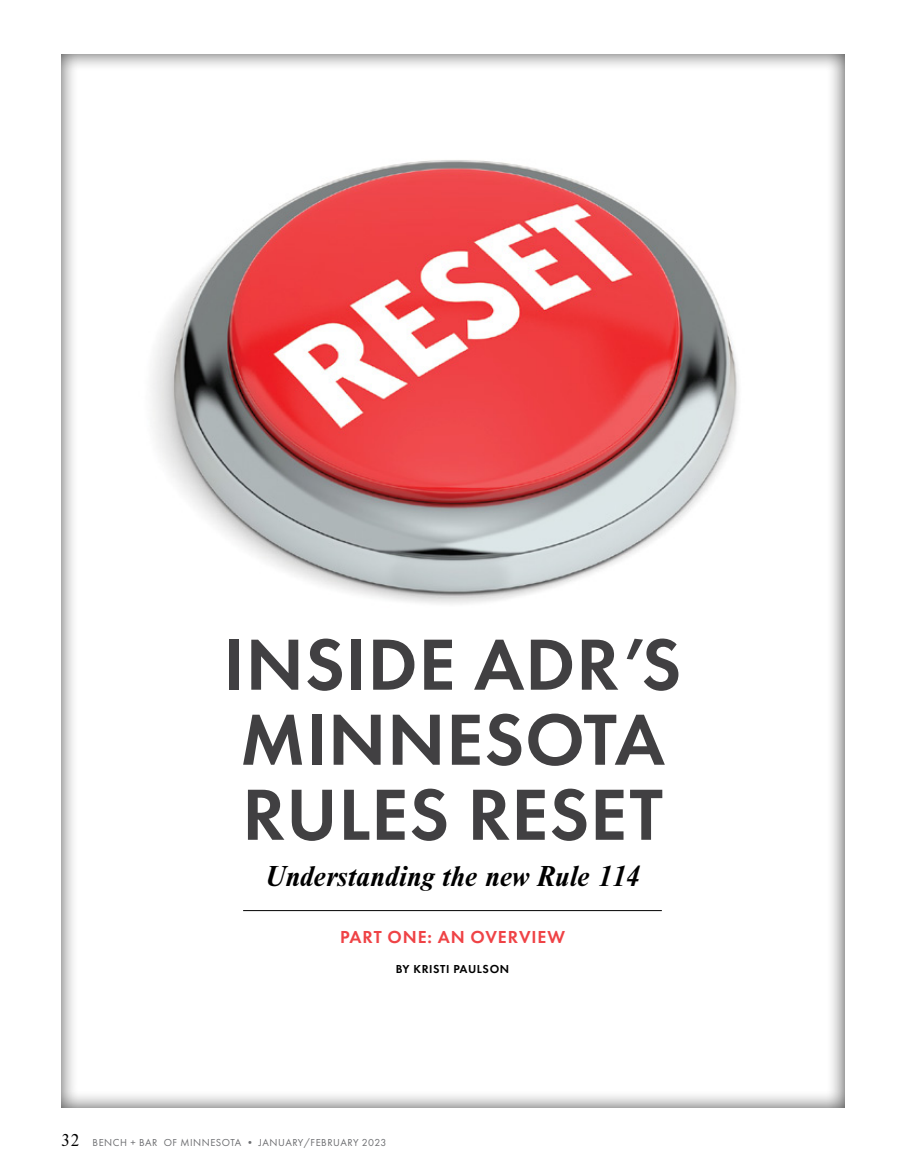
<style>
.page{position:relative;width:905px;height:1175px;background:#fff}
.page>*{position:absolute;margin:0;border:0;box-sizing:border-box;transform-origin:0 0}
.t1{font:600 75px/75px "Futura PT";letter-spacing:.01em;color:#414042}
.t2{font:italic 700 30px "Nimbus Rom D";color:#000}
.t3{font:600 18px "Futura PT";letter-spacing:.05em;color:#ef4346}
.t4{font:600 12px "Futura PT";letter-spacing:.05em;color:#000}
.t5{font:10.5px "Futura PT";letter-spacing:.05em;color:#6d6e71}
.s1{font-family:"Nimbus Rom D";font-size:18px;color:#000}
</style>
<div class="page">
<div style="left:60px;top:52px;width:786px;height:1056px;background:#000;opacity:.75"></div>
<img style="left:123px;top:135px;width:645px;height:530px">
<hr style="left:243px;top:910px;width:419px;height:1px;background:#000">
<h1 class="t1" style="left:224px;top:626px;width:459px">INSIDE ADR’S<br>MINNESOTA<br>RULES RESET</h1>
<h2 class="t2" style="left:265px;top:856px;width:376px">Understanding the new Rule 114</h2>
<h3 class="t3" style="left:340px;top:925px;width:226px">PART ONE: AN OVERVIEW</h3>
<p class="t4" style="left:396px;top:961px;width:115px">BY KRISTI PAULSON</p>
<p class="t5" style="left:61px;top:1136px;width:327px"><span class="s1">32</span> BENCH + BAR OF MINNESOTA • JANUARY/FEBRUARY 2023</p>
</div>
